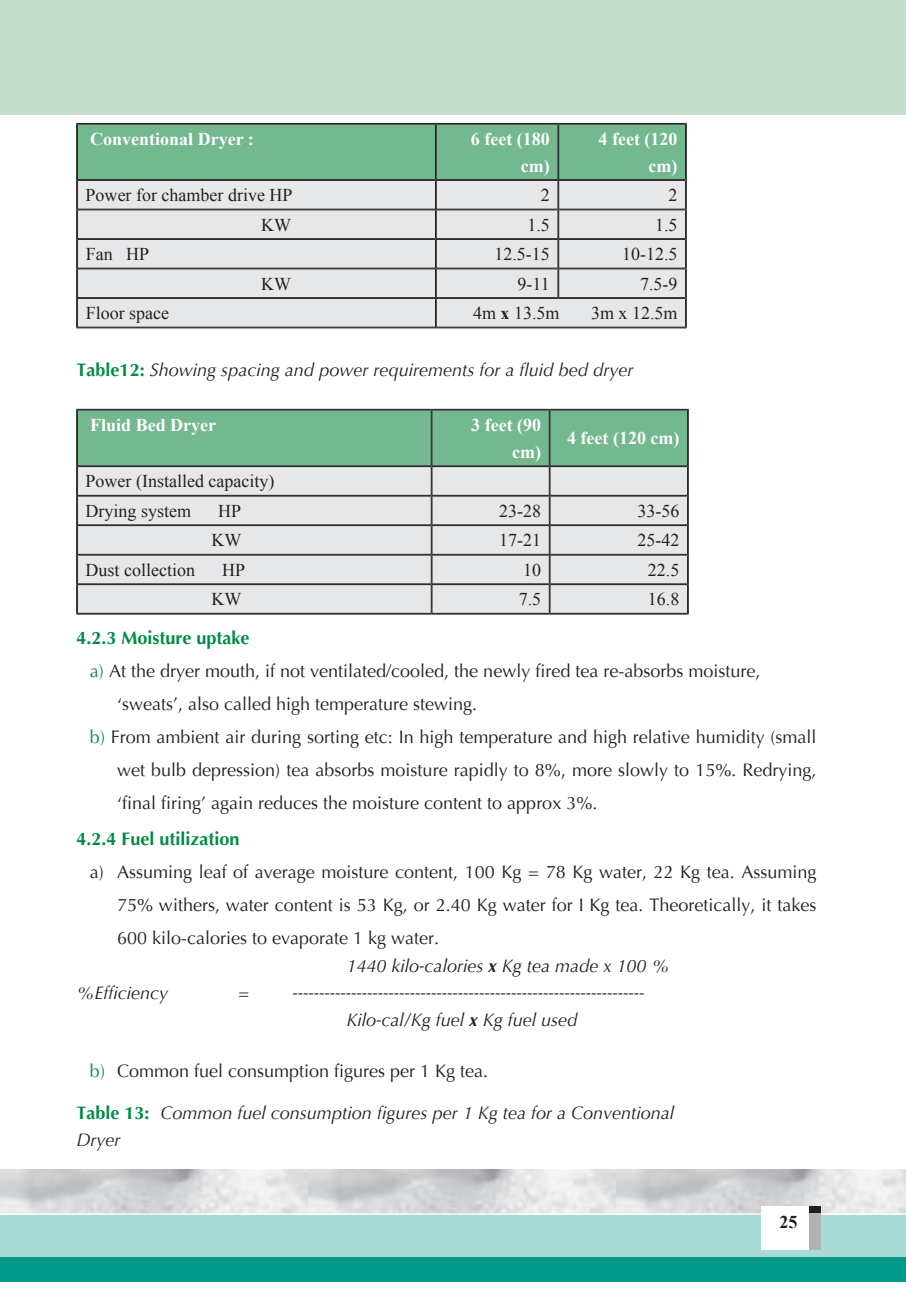
<style>
.page{position:relative;width:906px;height:1289px;background:#fff}
.page>*{position:absolute;margin:0;border:0;box-sizing:border-box;transform-origin:0 0}
.t1{font:18px/33px "Optima";color:#231f20;text-align:justify}
.t2{font:italic 18px/27px "Optima";color:#231f20}
.t3{font:18px/29.5px "Times New Roman";color:#231f20}
.t4{font:700 18px/27px "Times New Roman";color:#fff;text-align:right}
.t5{font:700 18px "Optima";color:#008b43}
.t6{font:700 18px "Times New Roman";color:#231f20}
.s1{font-weight:700}
.s2{font-weight:700;font-style:normal;color:#008b43}
.s3{color:#008b43}
</style>
<div class="page">
<div style="left:0;top:0;width:906px;height:115px;background:#c4dfcd"></div>
<div style="left:0;top:1215px;width:906px;height:66px;background:#009889"></div>
<div style="left:809px;top:1206px;width:12px;height:43px;background:#231f20"></div>
<svg style="left:0;top:1212px;width:906px;height:44px;background:#b0ddd8"></svg>
<hr style="left:77px;top:123px;width:359px;height:1px;background:#231f20">
<hr style="left:436px;top:123px;width:122px;height:1px;background:#231f20">
<hr style="left:558px;top:123px;width:128px;height:1px;background:#231f20">
<hr style="left:77px;top:327px;width:359px;height:1px;background:#231f20">
<hr style="left:436px;top:327px;width:122px;height:1px;background:#231f20">
<hr style="left:558px;top:327px;width:128px;height:1px;background:#231f20">
<hr style="left:76px;top:123px;width:1px;height:57px;background:#231f20">
<hr style="left:686px;top:123px;width:1px;height:57px;background:#231f20">
<svg style="left:76px;top:124px;width:611px;height:203px;background:#bccfc5"></svg>
<hr style="left:77px;top:409px;width:355px;height:1px;background:#231f20">
<hr style="left:432px;top:409px;width:118px;height:1px;background:#231f20">
<hr style="left:550px;top:409px;width:138px;height:1px;background:#231f20">
<hr style="left:77px;top:613px;width:354px;height:1px;background:#231f20">
<hr style="left:77px;top:614px;width:355px;height:1px;background:#231f20">
<hr style="left:432px;top:613px;width:117px;height:1px;background:#231f20">
<hr style="left:432px;top:614px;width:118px;height:1px;background:#231f20">
<hr style="left:550px;top:613px;width:137px;height:1px;background:#231f20">
<hr style="left:550px;top:614px;width:138px;height:1px;background:#231f20">
<hr style="left:76px;top:409px;width:1px;height:57px;background:#231f20">
<hr style="left:76px;top:584px;width:1px;height:30px;background:#231f20">
<hr style="left:688px;top:409px;width:1px;height:57px;background:#231f20">
<svg style="left:76px;top:410px;width:613px;height:203px;background:#bccfc6"></svg>
<hr style="left:688px;top:584px;width:1px;height:30px;background:#231f20">
<p class="t4" style="left:90px;top:125px;width:165px">Conventional Dryer :</p>
<p class="t4" style="left:471px;top:125px;width:80px">6 feet (180 cm)</p>
<p class="t4" style="left:598px;top:125px;width:80px">4 feet (120 cm)</p>
<p class="t3" style="left:86px;top:180px;width:208px">Power for chamber drive HP</p>
<p class="t3" style="left:541px;top:180px;width:10px">2</p>
<p class="t3" style="left:668px;top:180px;width:10px">2</p>
<p class="t3" style="left:261px;top:209px;width:31px">KW</p>
<p class="t3" style="left:527px;top:209px;width:24px">1.5</p>
<p class="t3" style="left:655px;top:209px;width:24px">1.5</p>
<p class="t3" style="left:86px;top:239px;width:65px">Fan HP</p>
<p class="t3" style="left:494px;top:239px;width:57px">12.5-15</p>
<p class="t3" style="left:622px;top:239px;width:57px">10-12.5</p>
<p class="t3" style="left:261px;top:268px;width:31px">KW</p>
<p class="t3" style="left:517px;top:268px;width:34px">9-11</p>
<p class="t3" style="left:640px;top:268px;width:39px">7.5-9</p>
<p class="t3" style="left:86px;top:298px;width:85px">Floor space</p>
<p class="t3" style="left:473px;top:298px;width:88px">4m <span class="s1">x</span> 13.5m</p>
<p class="t3" style="left:591px;top:298px;width:88px">3m x 12.5m</p>
<p class="t2" style="left:77px;top:357px;width:558px"><span class="s2">Table12:</span> Showing spacing and power requirements for a fluid bed dryer</p>
<p class="t4" style="left:90px;top:411px;width:128px">Fluid Bed Dryer</p>
<p class="t4" style="left:471px;top:410px;width:71px">3 feet (90 cm)</p>
<p class="t4" style="left:567px;top:424px;width:114px">4 feet (120 cm)</p>
<p class="t3" style="left:86px;top:466px;width:190px">Power (Installed capacity)<br>Drying system</p>
<p class="t3" style="left:218px;top:495px;width:25px">HP</p>
<p class="t3" style="left:499px;top:495px;width:43px">23-28</p>
<p class="t3" style="left:637px;top:495px;width:43px">33-56</p>
<p class="t3" style="left:212px;top:525px;width:31px">KW</p>
<p class="t3" style="left:499px;top:525px;width:43px">17-21</p>
<p class="t3" style="left:637px;top:525px;width:43px">25-42</p>
<p class="t3" style="left:86px;top:554px;width:111px">Dust collection</p>
<p class="t3" style="left:222px;top:554px;width:25px">HP</p>
<p class="t3" style="left:523px;top:554px;width:19px">10</p>
<p class="t3" style="left:648px;top:554px;width:33px">22.5</p>
<p class="t3" style="left:212px;top:584px;width:31px">KW</p>
<p class="t3" style="left:518px;top:584px;width:24px">7.5</p>
<p class="t3" style="left:648px;top:584px;width:33px">16.8</p>
<p class="t5" style="left:76px;top:628px;width:175px">4.2.3 Moisture uptake</p>
<p class="t1" style="left:90px;top:655px;width:672px"><span class="s3">a)</span> At the dryer mouth, if not ventilated/cooled, the newly fired tea re-absorbs moisture,</p>
<p class="t1" style="left:117px;top:688px;width:362px">‘sweats’, also called high temperature stewing.</p>
<p class="t1" style="left:90px;top:721px;width:728px"><span class="s3">b)</span> From ambient air during sorting etc: In high temperature and high relative humidity (small</p>
<p class="t1" style="left:117px;top:754px;width:701px">wet bulb depression) tea absorbs moisture rapidly to 8%, more slowly to 15%. Redrying,</p>
<p class="t1" style="left:117px;top:787px;width:482px">‘final firing’ again reduces the moisture content to approx 3%.</p>
<p class="t5" style="left:76px;top:829px;width:165px">4.2.4 Fuel utilization</p>
<p class="t1" style="left:117px;top:856px;width:701px;text-indent:-27px">a) Assuming leaf of average moisture content, 100 Kg = 78 Kg water, 22 Kg tea. Assuming 75% withers, water content is 53 Kg, or 2.40 Kg water for I Kg tea. Theoretically, it takes 600 kilo-calories to evaporate 1 kg water.</p>
<p class="t2" style="left:346px;top:952px;width:324px">1440 kilo-calories <span class="s1">x</span> Kg tea made x 100 %</p>
<p class="t2" style="left:76px;top:979px;width:93px">%Efficiency</p>
<p class="t2" style="left:238px;top:979px;width:12px">=</p>
<p class="t2" style="left:346px;top:979px;width:299px;text-indent:-54px">------------------------------------------------------------------<br>Kilo-cal/Kg fuel <span class="s1">x</span> Kg fuel used</p>
<p class="t1" style="left:90px;top:1054px;width:400px"><span class="s3">b)</span> Common fuel consumption figures per 1 Kg tea.</p>
<p class="t2" style="left:76px;top:1099px;width:599px"><span class="s2">Table 13:</span> Common fuel consumption figures per 1 Kg tea for a Conventional<br>Dryer</p>
<p class="t6" style="left:779px;top:1209px;width:19px">25</p>
</div>
